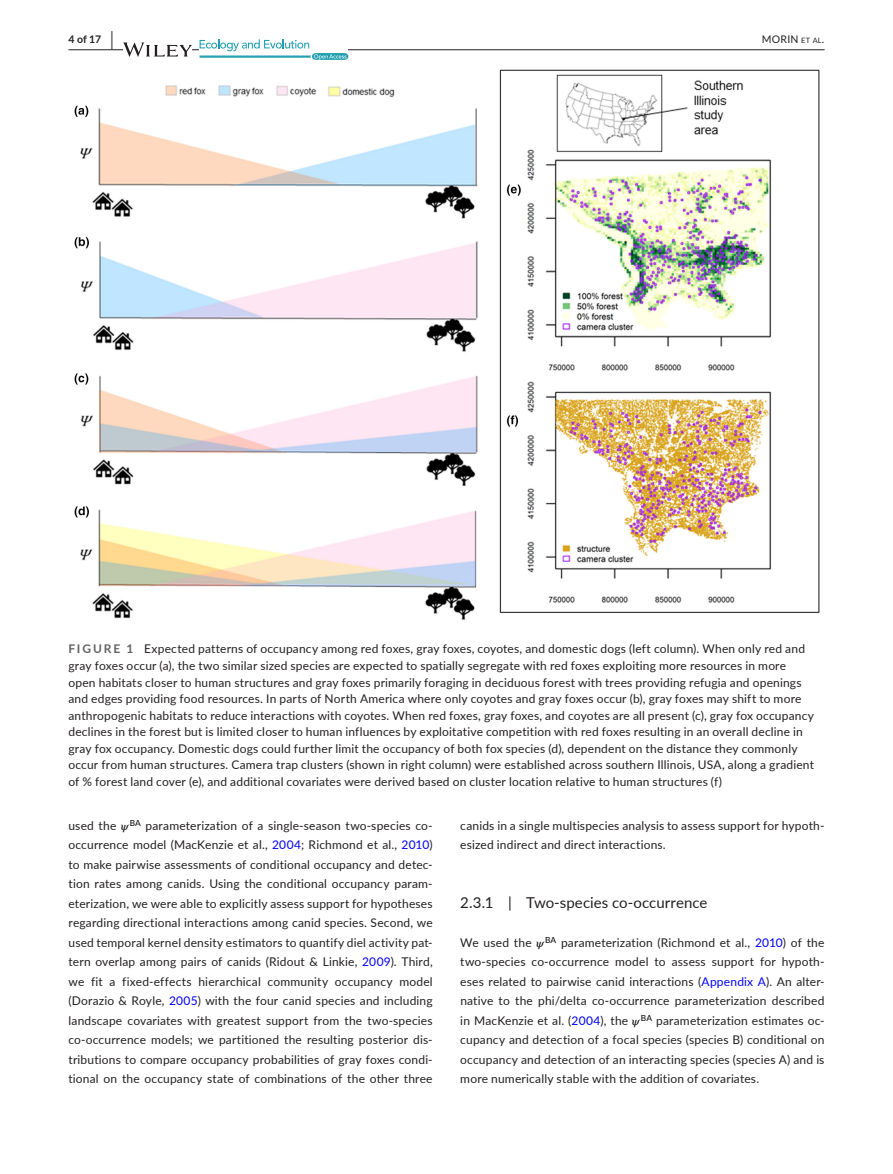
<style>
.page{position:relative;width:893px;height:1174px;background:#fff}
.page>*{position:absolute;margin:0;border:0;box-sizing:border-box;transform-origin:0 0}
.t1{font:15px "Lato";letter-spacing:.005em;color:#231f20}
.t2{font:12px/19.5px "Lato";letter-spacing:.015em;color:#231f20;text-align:justify}
.t3{font:10.5px "Lato";letter-spacing:.02em;color:#231f20}
.t4{font:700 10.5px "Lato";color:#231f20}
.s1{font-size:19.5px}
.s2{font-size:7.35px}
.s3{font-weight:700;color:#636366}
.s4{font-family:"STIX Math";font-style:italic;color:#000}
.s5{color:#00f}
</style>
<div class="page">
<hr style="left:68px;top:49px;width:756px;height:1px;background:#231f20">
<svg style="left:123px;top:42px;width:69px;height:15px"></svg>
<svg style="left:200px;top:39px;width:148px;height:21px"></svg>
<img style="left:74px;top:69px;width:746px;height:551px">
<p class="t4" style="left:68px;top:31px;width:46px">4 of 17 <span class="s1">|</span></p>
<p class="t3" style="left:762px;top:31px;width:64px">MORIN <span class="s2">et al</span>.</p>
<p class="t2" style="left:68px;top:640px;width:747px;line-height:16.5px;text-align:left"><span class="s3">FIGURE 1</span> Expected patterns of occupancy among red foxes, gray foxes, coyotes, and domestic dogs (left column). When only red and gray foxes occur (a), the two similar sized species are expected to spatially segregate with red foxes exploiting more resources in more open habitats closer to human structures and gray foxes primarily foraging in deciduous forest with trees providing refugia and openings and edges providing food resources. In parts of North America where only coyotes and gray foxes occur (b), gray foxes may shift to more anthropogenic habitats to reduce interactions with coyotes. When red foxes, gray foxes, and coyotes are all present (c), gray fox occupancy declines in the forest but is limited closer to human influences by exploitative competition with red foxes resulting in an overall decline in gray fox occupancy. Domestic dogs could further limit the occupancy of both fox species (d), dependent on the distance they commonly occur from human structures. Camera trap clusters (shown in right column) were established across southern Illinois, USA, along a gradient of % forest land cover (e), and additional covariates were derived based on cluster location relative to human structures (f)</p>
<p class="t2" style="left:68px;top:815px;width:366px">used the <span class="s4">𝜓</span><sup>BA</sup> parameterization of a single-season two-species co&shy;occurrence model (MacKenzie et al., <span class="s5">2004</span>; Richmond et al., <span class="s5">2010</span>) to make pairwise assessments of conditional occupancy and detec&shy;tion rates among canids. Using the conditional occupancy param&shy;eterization, we were able to explicitly assess support for hypotheses regarding directional interactions among canid species. Second, we used temporal kernel density estimators to quantify diel activity pat&shy;tern overlap among pairs of canids (Ridout &amp; Linkie, <span class="s5">2009</span>). Third, we fit a fixed-effects hierarchical community occupancy model (Dorazio &amp; Royle, <span class="s5">2005</span>) with the four canid species and including landscape covariates with greatest support from the two-species co-occurrence models; we partitioned the resulting posterior dis&shy;tributions to compare occupancy probabilities of gray foxes condi&shy;tional on the occupancy state of combinations of the other three</p>
<p class="t2" style="left:460px;top:815px;width:366px">canids in a single multispecies analysis to assess support for hypoth&shy;esized indirect and direct interactions.</p>
<p class="t1" style="left:460px;top:891px;width:249px">2.3.1 | Two-species co-occurrence</p>
<p class="t2" style="left:460px;top:932px;width:366px">We used the <span class="s4">𝜓</span><sup>BA</sup> parameterization (Richmond et al., <span class="s5">2010</span>) of the two-species co-occurrence model to assess support for hypoth&shy;eses related to pairwise canid interactions (<span class="s5">Appendix A</span>). An alter&shy;native to the phi/delta co-occurrence parameterization described in MacKenzie et al. (<span class="s5">2004</span>), the <span class="s4">𝜓</span><sup>BA</sup> parameterization estimates oc&shy;cupancy and detection of a focal species (species B) conditional on occupancy and detection of an interacting species (species A) and is more numerically stable with the addition of covariates.</p>
</div>
